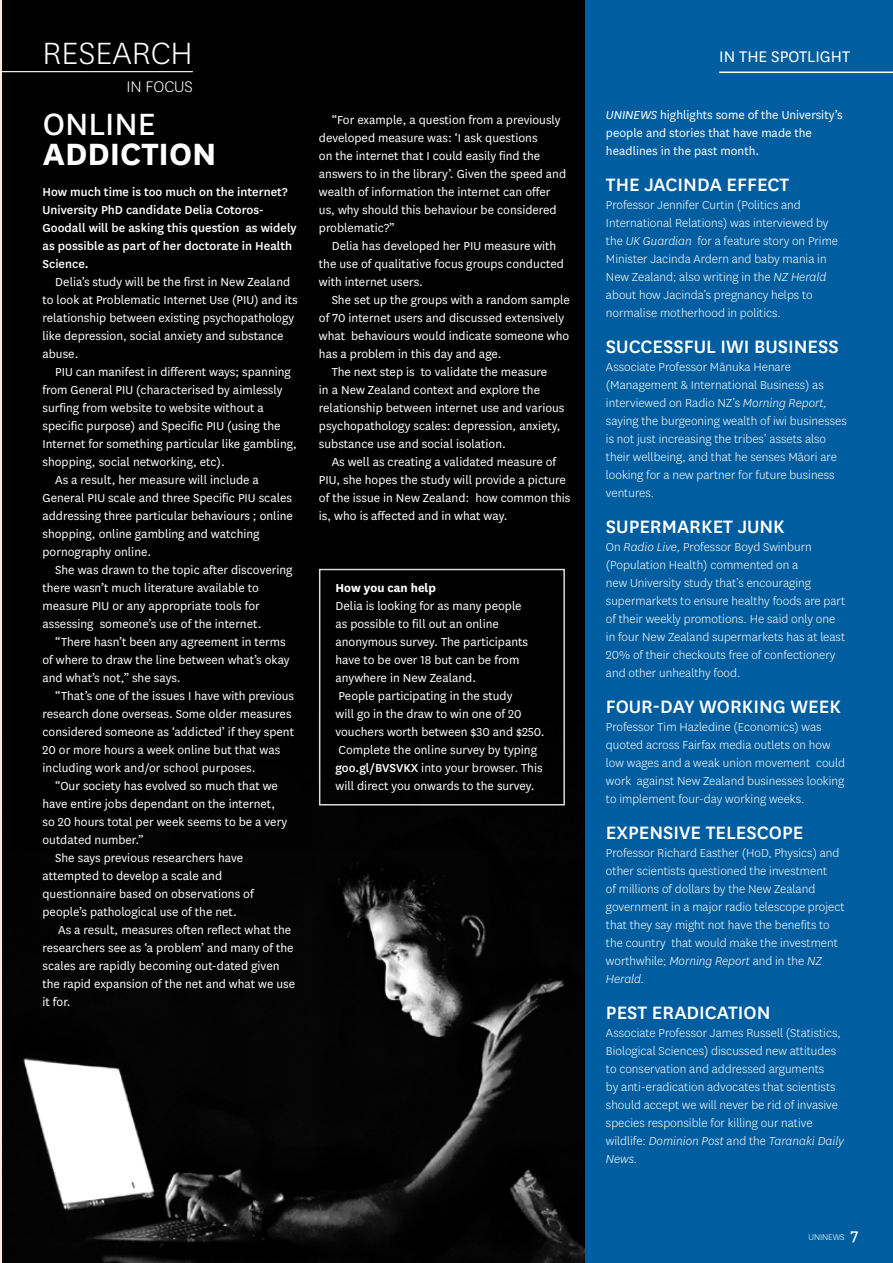
<style>
.page{position:relative;width:893px;height:1263px;background:#fff}
.page>*{position:absolute;margin:0;border:0;box-sizing:border-box;transform-origin:0 0}
.t1{font:700 36px "National";color:#fff}
.t2{font:300 36px "National";color:#fff}
.t3{font:36px "National";color:#fff}
.t4{font:500 21px "National";color:#fff}
.t5{font:18px "National";color:#fff}
.t6{font:300 18px "National";color:#fff}
.t7{font:18px "National";color:#fff}
.t8{font:13.5px/18px "National";color:#fff}
.t9{font:300 13.5px/18px "National";color:#fff}
.t10{font:500 13.5px/18px "National";color:#fff}
.t11{font:700 13.5px "National";color:#fff}
.t12{font:300 9.75px "National";letter-spacing:-.01em;color:#fff}
.s1{font-weight:500}
.s2{font-style:italic}
</style>
<div class="page">
<div style="left:585px;top:0;width:308px;height:1263px;background:#005ea0"></div>
<hr style="left:719px;top:72px;width:174px;height:1px;background:#fff">
<div style="left:1px;top:0;width:584px;height:1139px;background:#000"></div>
<img style="left:1px;top:600px;width:584px;height:663px">
<div style="left:319px;top:569px;width:246px;height:236px;border:2px solid #dadada"></div>
<hr style="left:0;top:0;width:1px;height:1263px;background:#fde9db">
<hr style="left:1px;top:71px;width:192px;height:1px;background:#fff">
<h1 class="t2" style="left:43px;top:30px;width:152px">RESEARCH</h1>
<h3 class="t6" style="left:127px;top:75px;width:68px">IN FOCUS</h3>
<h1 class="t3" style="left:43px;top:100px;width:114px">ONLINE</h1>
<h1 class="t1" style="left:43px;top:129px;width:175px">ADDICTION</h1>
<p class="t10" style="left:43px;top:182px;width:256px">How much time is too much on the internet?<br>University PhD candidate Delia Cotoros-Goodall will be asking this question as widely as possible as part of her doctorate in Health Science.</p>
<p class="t8" style="left:43px;top:273px;width:257px;text-indent:13px">Delia’s study will be the first in New Zealand to look at Problematic Internet Use (PIU) and its relationship between existing psychopathology like depression, social anxiety and substance abuse.</p>
<p class="t8" style="left:55px;top:363px;width:237px">PIU can manifest in different ways; spanning</p>
<p class="t8" style="left:43px;top:381px;width:241px">from General PIU (characterised by aimlessly</p>
<p class="t8" style="left:43px;top:399px;width:223px">surfing from website to website without a</p>
<p class="t8" style="left:43px;top:417px;width:240px">specific purpose) and Specific PIU (using the</p>
<p class="t8" style="left:43px;top:435px;width:256px">Internet for something particular like gambling,</p>
<p class="t8" style="left:43px;top:453px;width:184px">shopping, social networking, etc).</p>
<p class="t8" style="left:55px;top:471px;width:205px">As a result, her measure will include a</p>
<p class="t8" style="left:43px;top:489px;width:251px">General PIU scale and three Specific PIU scales</p>
<p class="t8" style="left:43px;top:507px;width:252px">addressing three particular behaviours ; online</p>
<p class="t8" style="left:43px;top:524px;width:219px">shopping, online gambling and watching</p>
<p class="t8" style="left:43px;top:542px;width:110px">pornography online.</p>
<p class="t8" style="left:55px;top:560px;width:239px">She was drawn to the topic after discovering</p>
<p class="t8" style="left:43px;top:578px;width:218px">there wasn’t much literature available to</p>
<p class="t8" style="left:43px;top:596px;width:219px">measure PIU or any appropriate tools for</p>
<p class="t8" style="left:43px;top:614px;width:221px">assessing someone’s use of the internet.</p>
<p class="t8" style="left:55px;top:632px;width:232px">“There hasn’t been any agreement in terms</p>
<p class="t8" style="left:43px;top:650px;width:249px">of where to draw the line between what’s okay</p>
<p class="t8" style="left:43px;top:668px;width:140px">and what’s not,” she says.</p>
<p class="t8" style="left:55px;top:686px;width:240px">“That’s one of the issues I have with previous</p>
<p class="t8" style="left:43px;top:704px;width:251px">research done overseas. Some older measures</p>
<p class="t8" style="left:43px;top:722px;width:253px">considered someone as ‘addicted’ if they spent</p>
<p class="t8" style="left:43px;top:740px;width:239px">20 or more hours a week online but that was</p>
<p class="t8" style="left:43px;top:758px;width:215px">including work and/or school purposes.</p>
<p class="t8" style="left:55px;top:776px;width:224px">“Our society has evolved so much that we</p>
<p class="t8" style="left:43px;top:794px;width:234px">have entire jobs dependant on the internet,</p>
<p class="t8" style="left:43px;top:812px;width:246px">so 20 hours total per week seems to be a very</p>
<p class="t8" style="left:43px;top:830px;width:103px">outdated number.”</p>
<p class="t8" style="left:55px;top:848px;width:189px">She says previous researchers have</p>
<p class="t8" style="left:43px;top:866px;width:181px">attempted to develop a scale and</p>
<p class="t8" style="left:43px;top:884px;width:213px">questionnaire based on observations of</p>
<p class="t8" style="left:43px;top:902px;width:196px">people’s pathological use of the net.</p>
<p class="t8" style="left:58px;top:920px;width:235px">As a result, measures often reflect what the</p>
<p class="t8" style="left:43px;top:938px;width:252px">researchers see as ‘a problem’ and many of the</p>
<p class="t8" style="left:43px;top:956px;width:238px">scales are rapidly becoming out-dated given</p>
<p class="t8" style="left:43px;top:974px;width:254px">the rapid expansion of the net and what we use</p>
<p class="t8" style="left:43px;top:992px;width:30px">it for.</p>
<p class="t8" style="left:319px;top:110px;width:249px;text-indent:13px">“For example, a question from a previously developed measure was: ‘I ask questions<br>on the internet that I could easily find the answers to in the library’. Given the speed and wealth of information the internet can offer us, why should this behaviour be considered problematic?”</p>
<p class="t8" style="left:319px;top:236px;width:247px;text-indent:13px">Delia has developed her PIU measure with the use of qualitative focus groups conducted with internet users.</p>
<p class="t8" style="left:332px;top:290px;width:240px">She set up the groups with a random sample</p>
<p class="t8" style="left:319px;top:308px;width:247px">of 70 internet users and discussed extensively</p>
<p class="t8" style="left:319px;top:326px;width:252px">what behaviours would indicate someone who</p>
<p class="t8" style="left:319px;top:344px;width:184px">has a problem in this day and age.</p>
<p class="t8" style="left:332px;top:362px;width:217px">The next step is to validate the measure</p>
<p class="t8" style="left:319px;top:380px;width:223px">in a New Zealand context and explore the</p>
<p class="t8" style="left:319px;top:398px;width:247px">relationship between internet use and various</p>
<p class="t8" style="left:319px;top:416px;width:243px">psychopathology scales: depression, anxiety,</p>
<p class="t8" style="left:319px;top:434px;width:189px">substance use and social isolation.</p>
<p class="t8" style="left:332px;top:452px;width:226px">As well as creating a validated measure of</p>
<p class="t8" style="left:319px;top:470px;width:249px">PIU, she hopes the study will provide a picture</p>
<p class="t8" style="left:319px;top:488px;width:253px">of the issue in New Zealand: how common this</p>
<p class="t8" style="left:319px;top:506px;width:190px">is, who is affected and in what way.</p>
<p class="t11" style="left:335px;top:579px;width:102px">How you can help</p>
<p class="t8" style="left:335px;top:597px;width:211px">Delia is looking for as many people<br>as possible to fill out an online anonymous survey. The participants have to be over 18 but can be from anywhere in New Zealand.<br>People participating in the study<br>will go in the draw to win one of 20 vouchers worth between $30 and $250.<br>Complete the online survey by typing <span class="s1">goo.gl/BVSVKX</span> into your browser. This will direct you onwards to the survey.</p>
<h3 class="t5" style="left:719px;top:45px;width:132px">IN THE SPOTLIGHT</h3>
<p class="t8" style="left:606px;top:105px;width:238px"><span class="s2">UNINEWS</span> highlights some of the University’s people and stories that have made the headlines in the past month.</p>
<h2 class="t4" style="left:606px;top:170px;width:185px">THE JACINDA EFFECT</h2>
<p class="t9" style="left:606px;top:195px;width:234px">Professor Jennifer Curtin (Politics and International Relations) was interviewed by the <span class="s2">UK Guardian</span> for a feature story on Prime Minister Jacinda Ardern and baby mania in New Zealand; also writing in the <span class="s2">NZ Herald </span>about how Jacinda’s pregnancy helps to normalise motherhood in politics.</p>
<h2 class="t4" style="left:606px;top:332px;width:234px">SUCCESSFUL IWI BUSINESS</h2>
<p class="t9" style="left:606px;top:357px;width:242px">Associate Professor Mānuka Henare (Management &amp; International Business) as interviewed on Radio NZ’s <span class="s2">Morning Report, </span>saying the burgeoning wealth of iwi businesses is not just increasing the tribes’ assets also their wellbeing, and that he senses Māori are looking for a new partner for future business ventures.</p>
<h2 class="t4" style="left:606px;top:512px;width:180px">SUPERMARKET JUNK</h2>
<p class="t9" style="left:606px;top:537px;width:241px">On <span class="s2">Radio Live,</span> Professor Boyd Swinburn (Population Health) commented on a<br>new University study that’s encouraging supermarkets to ensure healthy foods are part of their weekly promotions. He said only one in four New Zealand supermarkets has at least 20% of their checkouts free of confectionery and other unhealthy food.</p>
<h2 class="t4" style="left:606px;top:692px;width:236px">FOUR-DAY WORKING WEEK</h2>
<p class="t9" style="left:606px;top:717px;width:241px">Professor Tim Hazledine (Economics) was quoted across Fairfax media outlets on how low wages and a weak union movement could work against New Zealand businesses looking to implement four-day working weeks.</p>
<h2 class="t4" style="left:606px;top:818px;width:199px">EXPENSIVE TELESCOPE</h2>
<p class="t9" style="left:606px;top:843px;width:240px">Professor Richard Easther (HoD, Physics) and other scientists questioned the investment<br>of millions of dollars by the New Zealand government in a major radio telescope project that they say might not have the benefits to the country that would make the investment worthwhile; <span class="s2">Morning Report</span> and in the <span class="s2">NZ Herald.</span></p>
<h2 class="t4" style="left:606px;top:998px;width:166px">PEST ERADICATION</h2>
<p class="t9" style="left:606px;top:1023px;width:240px">Associate Professor James Russell (Statistics, Biological Sciences) discussed new attitudes to conservation and addressed arguments<br>by anti-eradication advocates that scientists should accept we will never be rid of invasive species responsible for killing our native wildlife: <span class="s2">Dominion Post</span> and the <span class="s2">Taranaki Daily News.</span></p>
<h3 class="t7" style="left:850px;top:1223px;width:10px">7</h3>
<p class="t12" style="left:808px;top:1231px;width:38px">UNINEWS</p>
</div>
